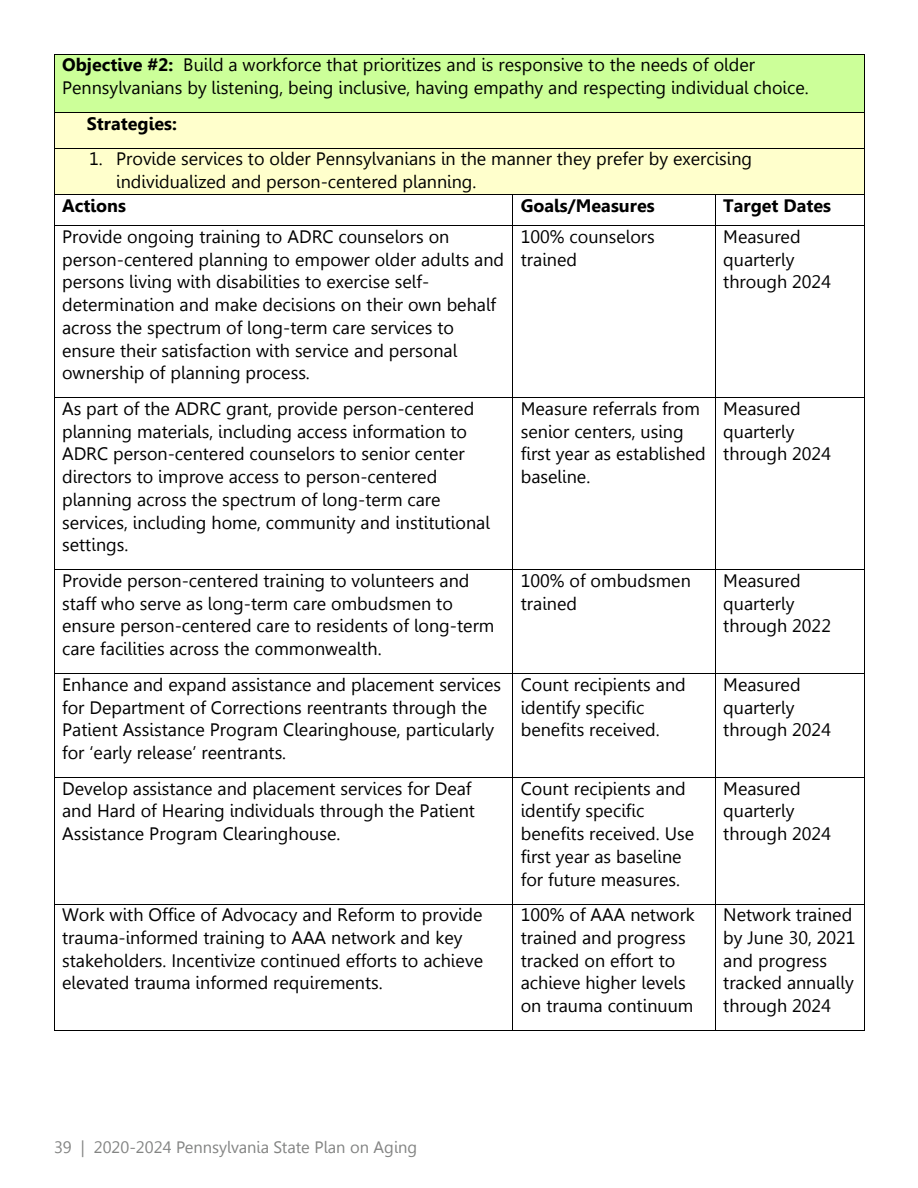
<style>
.page{position:relative;width:918px;height:1188px;background:#fff}
.page>*{position:absolute;margin:0;border:0;box-sizing:border-box;transform-origin:0 0}
.t1{font:18px/22.8px "Gisha";color:#000}
.t2{font:700 18px "Gisha";color:#000}
.t3{font:16.5px "Gisha";color:#838483}
.s1{font-weight:700}
</style>
<div class="page">
<div style="left:62px;top:55px;width:794px;height:22px;background:#cf9"></div>
<div style="left:62px;top:77px;width:794px;height:35px;background:#cf9"></div>
<hr style="left:54px;top:54px;width:810px;height:1px;background:#000">
<hr style="left:54px;top:55px;width:1px;height:57px;background:#000">
<hr style="left:864px;top:55px;width:1px;height:57px;background:#000">
<div style="left:62px;top:113px;width:794px;height:35px;background:#ffc"></div>
<hr style="left:54px;top:112px;width:810px;height:1px;background:#000">
<hr style="left:54px;top:113px;width:1px;height:35px;background:#000">
<hr style="left:864px;top:113px;width:1px;height:35px;background:#000">
<div style="left:62px;top:148px;width:794px;height:23px;background:#ffc"></div>
<div style="left:62px;top:171px;width:794px;height:23px;background:#ffc"></div>
<hr style="left:54px;top:148px;width:810px;height:1px;background:#000">
<hr style="left:54px;top:148px;width:1px;height:46px;background:#000">
<hr style="left:864px;top:148px;width:1px;height:46px;background:#000">
<hr style="left:54px;top:194px;width:458px;height:1px;background:#000">
<hr style="left:513px;top:194px;width:202px;height:1px;background:#000">
<hr style="left:716px;top:194px;width:148px;height:1px;background:#000">
<hr style="left:54px;top:195px;width:1px;height:30px;background:#000">
<hr style="left:512px;top:195px;width:1px;height:30px;background:#000">
<hr style="left:715px;top:195px;width:1px;height:30px;background:#000">
<hr style="left:864px;top:195px;width:1px;height:30px;background:#000">
<hr style="left:54px;top:225px;width:458px;height:1px;background:#000">
<hr style="left:513px;top:225px;width:202px;height:1px;background:#000">
<hr style="left:716px;top:225px;width:148px;height:1px;background:#000">
<hr style="left:54px;top:226px;width:1px;height:171px;background:#000">
<hr style="left:512px;top:226px;width:1px;height:171px;background:#000">
<hr style="left:715px;top:226px;width:1px;height:171px;background:#000">
<hr style="left:864px;top:226px;width:1px;height:171px;background:#000">
<hr style="left:54px;top:397px;width:458px;height:1px;background:#000">
<hr style="left:513px;top:397px;width:202px;height:1px;background:#000">
<hr style="left:716px;top:397px;width:148px;height:1px;background:#000">
<hr style="left:54px;top:398px;width:1px;height:172px;background:#000">
<hr style="left:512px;top:398px;width:1px;height:172px;background:#000">
<hr style="left:715px;top:398px;width:1px;height:172px;background:#000">
<hr style="left:864px;top:398px;width:1px;height:172px;background:#000">
<hr style="left:54px;top:570px;width:458px;height:1px;background:#000">
<hr style="left:513px;top:570px;width:202px;height:1px;background:#000">
<hr style="left:716px;top:570px;width:148px;height:1px;background:#000">
<hr style="left:54px;top:570px;width:1px;height:103px;background:#000">
<hr style="left:512px;top:570px;width:1px;height:103px;background:#000">
<hr style="left:715px;top:570px;width:1px;height:103px;background:#000">
<hr style="left:864px;top:570px;width:1px;height:103px;background:#000">
<hr style="left:54px;top:673px;width:458px;height:1px;background:#000">
<hr style="left:513px;top:673px;width:202px;height:1px;background:#000">
<hr style="left:716px;top:673px;width:148px;height:1px;background:#000">
<hr style="left:54px;top:674px;width:1px;height:103px;background:#000">
<hr style="left:512px;top:674px;width:1px;height:103px;background:#000">
<hr style="left:715px;top:674px;width:1px;height:103px;background:#000">
<hr style="left:864px;top:674px;width:1px;height:103px;background:#000">
<hr style="left:54px;top:777px;width:458px;height:1px;background:#000">
<hr style="left:513px;top:777px;width:202px;height:1px;background:#000">
<hr style="left:716px;top:777px;width:148px;height:1px;background:#000">
<hr style="left:54px;top:778px;width:1px;height:126px;background:#000">
<hr style="left:512px;top:778px;width:1px;height:126px;background:#000">
<hr style="left:715px;top:778px;width:1px;height:126px;background:#000">
<hr style="left:864px;top:778px;width:1px;height:126px;background:#000">
<hr style="left:54px;top:904px;width:458px;height:1px;background:#000">
<hr style="left:513px;top:904px;width:202px;height:1px;background:#000">
<hr style="left:716px;top:904px;width:148px;height:1px;background:#000">
<hr style="left:54px;top:904px;width:1px;height:126px;background:#000">
<hr style="left:54px;top:1030px;width:458px;height:1px;background:#000">
<hr style="left:512px;top:904px;width:1px;height:126px;background:#000">
<hr style="left:513px;top:1030px;width:202px;height:1px;background:#000">
<hr style="left:715px;top:904px;width:1px;height:126px;background:#000">
<hr style="left:716px;top:1030px;width:148px;height:1px;background:#000">
<hr style="left:864px;top:904px;width:1px;height:126px;background:#000">
<p class="t1" style="left:62px;top:54px;width:748px"><span class="s1">Objective #2:</span> Build a workforce that prioritizes and is responsive to the needs of older<br>Pennsylvanians by listening, being inclusive, having empathy and respecting individual choice.</p>
<p class="t2" style="left:87px;top:113px;width:92px">Strategies:</p>
<p class="t1" style="left:89px;top:148px;width:665px">1. Provide services to older Pennsylvanians in the manner they prefer by exercising</p>
<p class="t1" style="left:116px;top:170px;width:362px">individualized and person-centered planning.</p>
<p class="t2" style="left:62px;top:195px;width:65px">Actions</p>
<p class="t2" style="left:521px;top:195px;width:135px">Goals/Measures</p>
<p class="t2" style="left:723px;top:195px;width:109px">Target Dates</p>
<p class="t1" style="left:62px;top:225px;width:444px">Provide ongoing training to ADRC counselors on person-centered planning to empower older adults and persons living with disabilities to exercise self&shy;determination and make decisions on their own behalf across the spectrum of long-term care services to ensure their satisfaction with service and personal ownership of planning process.</p>
<p class="t1" style="left:521px;top:225px;width:136px">100% counselors trained</p>
<p class="t1" style="left:723px;top:225px;width:109px">Measured quarterly through 2024</p>
<p class="t1" style="left:62px;top:397px;width:429px">As part of the ADRC grant, provide person-centered planning materials, including access information to ADRC person-centered counselors to senior center directors to improve access to person-centered planning across the spectrum of long-term care services, including home, community and institutional settings.</p>
<p class="t1" style="left:521px;top:397px;width:187px">Measure referrals from senior centers, using first year as established baseline.</p>
<p class="t1" style="left:723px;top:397px;width:109px">Measured quarterly through 2024</p>
<p class="t1" style="left:62px;top:569px;width:434px">Provide person-centered training to volunteers and staff who serve as long-term care ombudsmen to ensure person-centered care to residents of long-term care facilities across the commonwealth.</p>
<p class="t1" style="left:521px;top:569px;width:172px">100% of ombudsmen trained</p>
<p class="t1" style="left:723px;top:569px;width:109px">Measured quarterly through 2022</p>
<p class="t1" style="left:62px;top:673px;width:441px">Enhance and expand assistance and placement services for Department of Corrections reentrants through the Patient Assistance Program Clearinghouse, particularly for ‘early release’ reentrants.</p>
<p class="t1" style="left:521px;top:673px;width:167px">Count recipients and identify specific benefits received.</p>
<p class="t1" style="left:723px;top:673px;width:109px">Measured quarterly through 2024</p>
<p class="t1" style="left:62px;top:777px;width:414px">Develop assistance and placement services for Deaf and Hard of Hearing individuals through the Patient<br>Assistance Program Clearinghouse.</p>
<p class="t1" style="left:521px;top:777px;width:175px">Count recipients and identify specific benefits received. Use first year as baseline for future measures.</p>
<p class="t1" style="left:723px;top:777px;width:109px">Measured quarterly through 2024</p>
<p class="t1" style="left:62px;top:904px;width:422px">Work with Office of Advocacy and Reform to provide trauma-informed training to AAA network and key stakeholders. Incentivize continued efforts to achieve elevated trauma informed requirements.</p>
<p class="t1" style="left:521px;top:904px;width:176px">100% of AAA network trained and progress tracked on effort to achieve higher levels on trauma continuum</p>
<p class="t1" style="left:723px;top:904px;width:134px">Network trained by June 30, 2021 and progress tracked annually through 2024</p>
<p class="t3" style="left:54px;top:1138px;width:365px">39 | 2020-2024 Pennsylvania State Plan on Aging</p>
</div>
